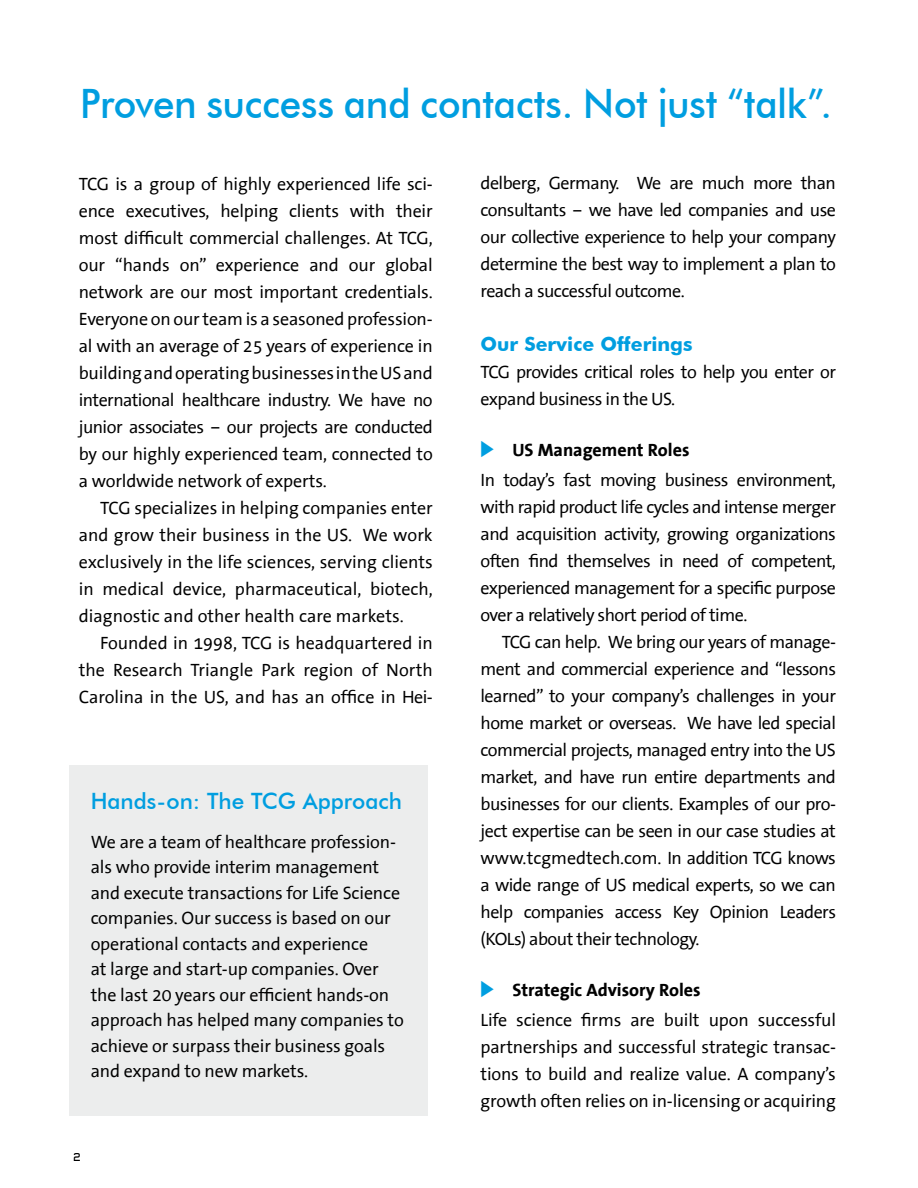
<style>
.page{position:relative;width:918px;height:1188px;background:#fff}
.page>*{position:absolute;margin:0;border:0;box-sizing:border-box;transform-origin:0 0}
.t1{font:500 40.5px "Futura BT";letter-spacing:-.01em;color:#009ee0;scale:.95 1}
.t2{font:500 22.5px "Futura BT";color:#009ee0}
.t3{font:700 19.5px "Futura BT";color:#009ee0}
.t4{font:18px/27px "The Sans Office";letter-spacing:-.01em;color:#000;text-align:justify}
.t5{font:18px/27px "The Sans Office";letter-spacing:-.03em;color:#000}
.t6{font:700 18px "The Sans Office";color:#000}
.t7{font:12px "Q Type Cond";color:#000}
</style>
<div class="page">
<div style="left:69px;top:766px;width:359px;height:350px;background:#eceded"></div>
<h1 class="t1" style="left:80px;top:79px;width:793px">Proven success and contacts. Not just “talk”.</h1>
<p class="t4" style="left:79px;top:171px;width:356px">TCG is a group of highly experienced life sci&shy;ence executives, helping clients with their most difficult commercial challenges. At TCG, our “hands on” experience and our global network are our most important credentials.<br>Everyone on our team is a seasoned profession&shy;al with an average of 25 years of experience in building and operating businesses in the US and international healthcare industry. We have no junior associates – our projects are conducted by our highly experienced team, connected to a worldwide network of experts.</p>
<p class="t4" style="left:79px;top:495px;width:356px;text-indent:21px">TCG specializes in helping companies enter and grow their business in the US. We work exclusively in the life sciences, serving clients in medical device, pharmaceutical, biotech, diagnostic and other health care markets.</p>
<p class="t4" style="left:79px;top:630px;width:356px;text-indent:21px">Founded in 1998, TCG is headquartered in the Research Triangle Park region of North Carolina in the US, and has an office in Hei-</p>
<p class="t2" style="left:91px;top:788px;width:313px">Hands-on: The TCG Approach</p>
<p class="t4" style="left:91px;top:830px;width:315px;line-height:25.5px;text-align:left">We are a team of healthcare profession&shy;als who provide interim management and execute transactions for Life Science companies. Our success is based on our operational contacts and experience<br>at large and start-up companies. Over the last 20 years our efficient hands-on approach has helped many companies to achieve or surpass their business goals and expand to new markets.</p>
<p class="t7" style="left:73px;top:1150px;width:10px">2</p>
<p class="t4" style="left:481px;top:170px;width:357px">delberg, Germany. We are much more than consultants – we have led companies and use our collective experience to help your company determine the best way to implement a plan to reach a successful outcome.</p>
<p class="t3" style="left:481px;top:332px;width:214px">Our Service Offerings</p>
<p class="t5" style="left:481px;top:359px;width:357px">TCG provides critical roles to help you enter or expand business in the US.</p>
<p class="t6" style="left:512px;top:441px;width:179px">US Management Roles</p>
<p class="t4" style="left:481px;top:467px;width:357px">In today’s fast moving business environment, with rapid product life cycles and intense merger and acquisition activity, growing organizations often find themselves in need of competent, experienced management for a specific purpose over a relatively short period of time.</p>
<p class="t4" style="left:481px;top:629px;width:357px;text-indent:21px">TCG can help. We bring our years of manage&shy;ment and commercial experience and “lessons learned” to your company’s challenges in your home market or overseas. We have led special commercial projects, managed entry into the US market, and have run entire departments and businesses for our clients. Examples of our pro&shy;ject expertise can be seen in our case studies at www.tcgmedtech.com. In addition TCG knows a wide range of US medical experts, so we can help companies access Key Opinion Leaders (KOLs) about their technology.</p>
<p class="t6" style="left:512px;top:981px;width:190px">Strategic Advisory Roles</p>
<p class="t4" style="left:481px;top:1007px;width:357px">Life science firms are built upon successful partnerships and successful strategic transac&shy;tions to build and realize value. A company’s growth often relies on in-licensing or acquiring</p>
</div>
